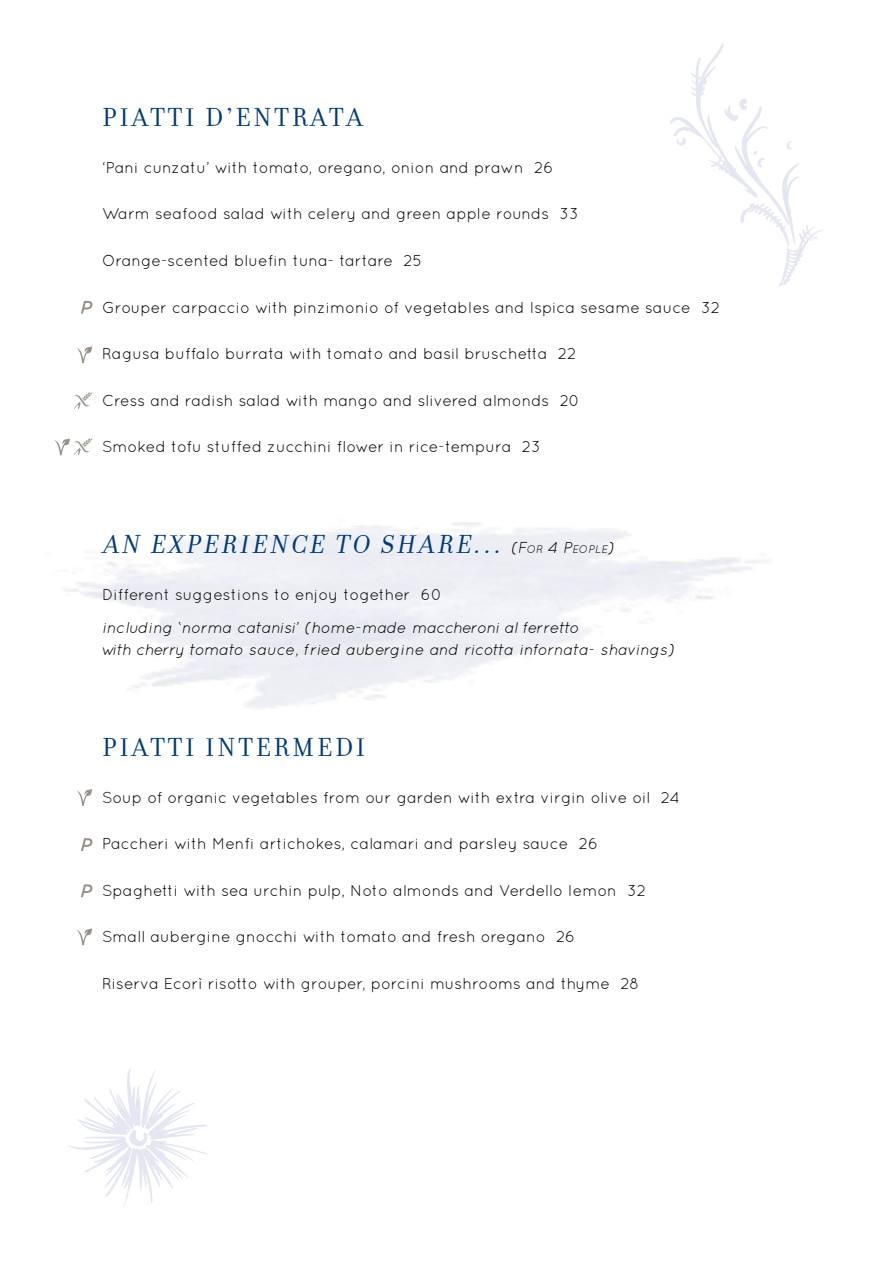
<style>
.page{position:relative;width:893px;height:1263px;background:#fff}
.page>*{position:absolute;margin:0;border:0;box-sizing:border-box;transform-origin:0 0}
.CHAPTER{font:italic 27.6px "Filosofia";color:#003a78}
.CHAPTER-2{font:27.6px "Filosofia";letter-spacing:.1em;color:#003a78}
.BODY_COPY{font:15.75px "Quicksand";color:#000}
.BODY_COPY-2{font:italic 15.75px/22.4px "Quicksand";color:#000}
.s1{font-family:"Quicksand";font-size:15.75px;color:#000}
.s2{font-family:"Quicksand";font-size:10.95px;color:#000}
</style>
<div class="page">
<svg style="left:69px;top:1068px;width:138px;height:139px"></svg>
<svg style="left:670px;top:43px;width:153px;height:244px"></svg>
<svg style="left:77px;top:346px;width:15px;height:17px"></svg>
<svg style="left:77px;top:789px;width:15px;height:17px"></svg>
<svg style="left:77px;top:928px;width:15px;height:17px"></svg>
<svg style="left:74px;top:392px;width:18px;height:17px"></svg>
<svg style="left:54px;top:438px;width:38px;height:17px"></svg>
<svg style="left:81px;top:301px;width:11px;height:13px"></svg>
<svg style="left:81px;top:838px;width:11px;height:13px"></svg>
<svg style="left:81px;top:884px;width:11px;height:13px"></svg>
<p class="CHAPTER-2" style="left:102px;top:102px;width:262px">PIATTI D’ENTRATA</p>
<p class="BODY_COPY" style="left:102px;top:158px;width:453px">‘Pani cunzatu’ with tomato, oregano, onion and prawn 26</p>
<p class="BODY_COPY" style="left:102px;top:205px;width:478px">Warm seafood salad with celery and green apple rounds 33</p>
<p class="BODY_COPY" style="left:102px;top:251px;width:322px">Orange-scented bluefin tuna- tartare 25</p>
<p class="BODY_COPY" style="left:102px;top:298px;width:619px">Grouper carpaccio with pinzimonio of vegetables and Ispica sesame sauce 32</p>
<p class="BODY_COPY" style="left:102px;top:345px;width:476px">Ragusa buffalo burrata with tomato and basil bruschetta 22</p>
<p class="BODY_COPY" style="left:102px;top:391px;width:480px">Cress and radish salad with mango and slivered almonds 20</p>
<p class="BODY_COPY" style="left:102px;top:438px;width:440px">Smoked tofu stuffed zucchini flower in rice-tempura 23</p>
<p class="CHAPTER" style="left:102px;top:529px;width:513px">AN EXPERIENCE TO SHARE... <span class="s1">(F</span><span class="s2">OR</span> <span class="s1">4 P</span><span class="s2">EOPLE</span><span class="s1">)</span></p>
<p class="BODY_COPY" style="left:102px;top:585px;width:342px">Different suggestions to enjoy together 60</p>
<p class="BODY_COPY-2" style="left:102px;top:616px;width:574px">including ‘norma catanisi’ (home-made maccheroni al ferretto<br>with cherry tomato sauce, fried aubergine and ricotta infornata- shavings)</p>
<p class="CHAPTER-2" style="left:102px;top:732px;width:265px">PIATTI INTERMEDI</p>
<p class="BODY_COPY" style="left:102px;top:788px;width:579px">Soup of organic vegetables from our garden with extra virgin olive oil 24</p>
<p class="BODY_COPY" style="left:102px;top:835px;width:498px">Paccheri with Menfi artichokes, calamari and parsley sauce 26</p>
<p class="BODY_COPY" style="left:102px;top:881px;width:546px">Spaghetti with sea urchin pulp, Noto almonds and Verdello lemon 32</p>
<p class="BODY_COPY" style="left:102px;top:928px;width:475px">Small aubergine gnocchi with tomato and fresh oregano 26</p>
<p class="BODY_COPY" style="left:102px;top:974px;width:539px">Riserva Ecorì risotto with grouper, porcini mushrooms and thyme 28</p>
</div>
